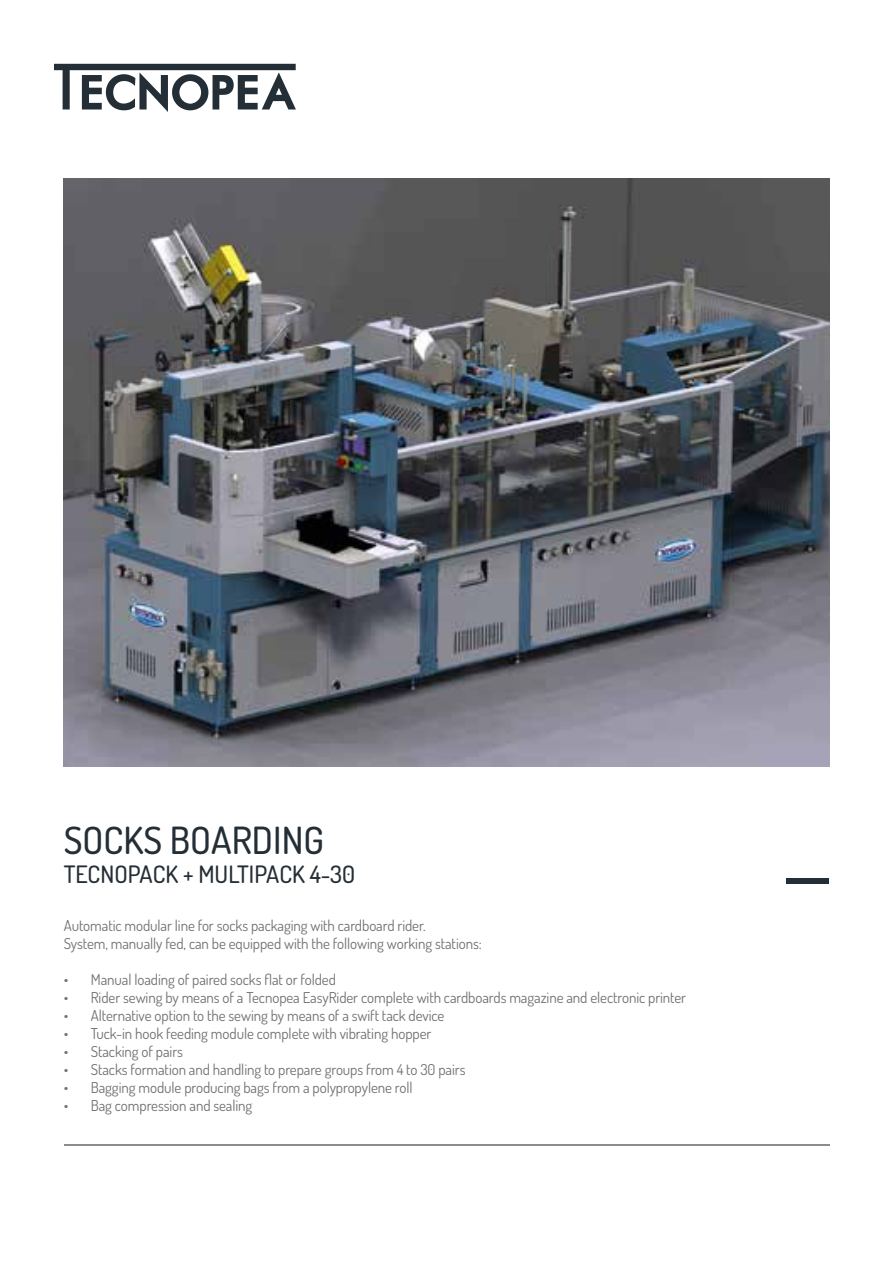
<style>
.page{position:relative;width:893px;height:1263px;background:#fff}
.page>*{position:absolute;margin:0;border:0;box-sizing:border-box;transform-origin:0 0}
.t1{font:500 37.5px "Dosis";color:#242e36}
.t2{font:500 24px "Dosis";color:#242e36}
.t3{font:15px/18px "Dosis";letter-spacing:-.005em;color:#707172}
</style>
<div class="page">
<img style="left:64px;top:179px;width:765px;height:588px">
<div style="left:787px;top:878px;width:42px;height:5px;background:#242e36"></div>
<svg style="left:54px;top:64px;width:242px;height:48px"></svg>
<hr style="left:64px;top:1144px;width:765px;height:1px;background:#8c8b90">
<h1 class="t1" style="left:64px;top:814px;width:262px">SOCKS BOARDING</h1>
<h2 class="t2" style="left:64px;top:858px;width:293px">TECNOPACK + MULTIPACK 4-30</h2>
<p class="t3" style="left:64px;top:916px;width:419px">Automatic modular line for socks packaging with cardboard rider.<br>System, manually fed, can be equipped with the following working stations:</p>
<p class="t3" style="left:64px;top:970px;width:274px">• Manual loading of paired socks flat or folded</p>
<p class="t3" style="left:64px;top:988px;width:624px">• Rider sewing by means of a Tecnopea EasyRider complete with cardboards magazine and electronic printer</p>
<p class="t3" style="left:64px;top:1006px;width:382px">• Alternative option to the sewing by means of a swift tack device</p>
<p class="t3" style="left:64px;top:1024px;width:369px">• Tuck-in hook feeding module complete with vibrating hopper</p>
<p class="t3" style="left:64px;top:1042px;width:121px">• Stacking of pairs</p>
<p class="t3" style="left:64px;top:1060px;width:403px">• Stacks formation and handling to prepare groups from 4 to 30 pairs</p>
<p class="t3" style="left:64px;top:1078px;width:350px">• Bagging module producing bags from a polypropylene roll</p>
<p class="t3" style="left:64px;top:1096px;width:190px">• Bag compression and sealing</p>
</div>
